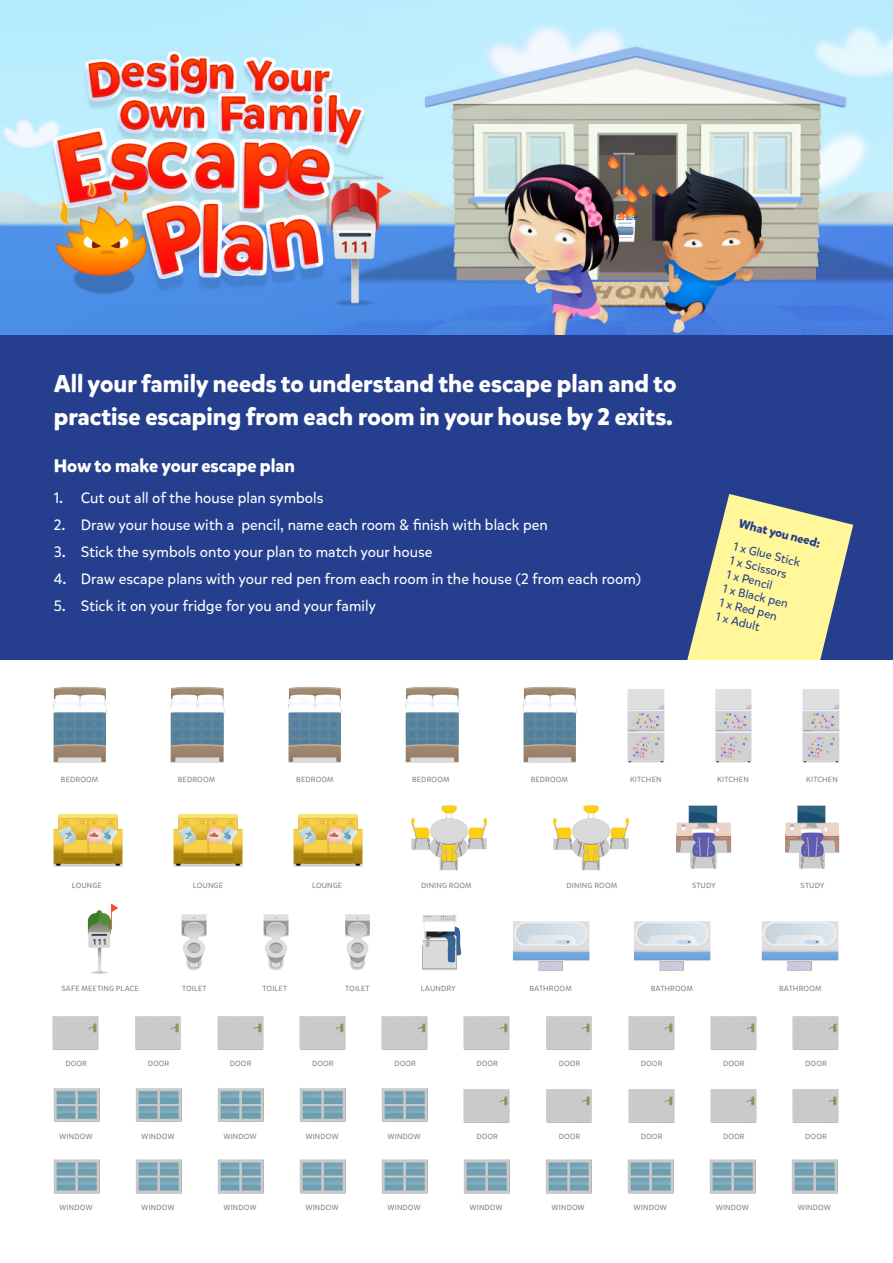
<style>
.page{position:relative;width:893px;height:1263px;background:#fff}
.page>*{position:absolute;margin:0;border:0;box-sizing:border-box;transform-origin:0 0}
.t1{font:700 24px/33px "Mikado";color:#fff}
.t2{font:700 18px "Mikado";color:#fff}
.t3{font:15px "Mikado";color:#fff}
.t4{font:12px "Mikado";color:#253f8e}
.t5{font:700 12px "Mikado";color:#253f8e}
.t6{font:7.5px "Mikado";letter-spacing:.015em;color:#808285}
</style>
<div class="page">
<img style="left:0;top:0;width:893px;height:336px">
<div style="left:0;top:336px;width:893px;height:324px;background:#253f8e"></div>
<img style="left:512px;top:921px;width:78px;height:50px">
<img style="left:633px;top:921px;width:78px;height:50px">
<img style="left:761px;top:921px;width:78px;height:50px">
<img style="left:53px;top:814px;width:70px;height:53px">
<img style="left:173px;top:814px;width:70px;height:53px">
<img style="left:293px;top:814px;width:70px;height:53px">
<img style="left:676px;top:805px;width:56px;height:64px">
<img style="left:785px;top:805px;width:55px;height:64px">
<img style="left:53px;top:686px;width:54px;height:77px">
<img style="left:170px;top:686px;width:55px;height:77px">
<img style="left:288px;top:686px;width:54px;height:77px">
<img style="left:405px;top:686px;width:55px;height:77px">
<img style="left:523px;top:686px;width:54px;height:77px">
<img style="left:627px;top:689px;width:38px;height:74px">
<img style="left:715px;top:689px;width:37px;height:74px">
<img style="left:802px;top:689px;width:38px;height:74px">
<img style="left:181px;top:914px;width:26px;height:56px">
<img style="left:345px;top:914px;width:25px;height:56px">
<img style="left:263px;top:914px;width:26px;height:56px">
<img style="left:422px;top:915px;width:40px;height:55px">
<img style="left:52px;top:1016px;width:47px;height:34px">
<img style="left:792px;top:1016px;width:47px;height:34px">
<img style="left:792px;top:1089px;width:47px;height:34px">
<img style="left:710px;top:1016px;width:47px;height:34px">
<img style="left:710px;top:1089px;width:47px;height:34px">
<img style="left:628px;top:1016px;width:47px;height:34px">
<img style="left:628px;top:1089px;width:47px;height:34px">
<div style="left:546px;top:1016px;width:46px;height:34px;background:#cacaca"></div>
<div style="left:546px;top:1089px;width:46px;height:34px;background:#cacaca"></div>
<img style="left:463px;top:1016px;width:47px;height:34px">
<img style="left:463px;top:1089px;width:47px;height:34px">
<img style="left:381px;top:1016px;width:47px;height:34px">
<img style="left:299px;top:1016px;width:47px;height:34px">
<img style="left:217px;top:1016px;width:47px;height:34px">
<div style="left:135px;top:1016px;width:46px;height:34px;background:#cacaca"></div>
<img style="left:135px;top:1159px;width:47px;height:35px">
<img style="left:135px;top:1088px;width:47px;height:34px">
<img style="left:53px;top:1159px;width:47px;height:35px">
<img style="left:53px;top:1088px;width:47px;height:34px">
<img style="left:217px;top:1159px;width:47px;height:35px">
<img style="left:217px;top:1088px;width:47px;height:34px">
<img style="left:299px;top:1159px;width:47px;height:35px">
<img style="left:299px;top:1088px;width:47px;height:34px">
<img style="left:381px;top:1159px;width:47px;height:35px">
<img style="left:381px;top:1088px;width:47px;height:34px">
<img style="left:463px;top:1159px;width:47px;height:35px">
<img style="left:545px;top:1159px;width:47px;height:35px">
<img style="left:627px;top:1159px;width:47px;height:35px">
<img style="left:709px;top:1159px;width:47px;height:35px">
<img style="left:791px;top:1159px;width:47px;height:35px">
<svg style="left:687px;top:494px;width:166px;height:166px"></svg>
<img style="left:411px;top:805px;width:76px;height:66px">
<img style="left:553px;top:805px;width:76px;height:66px">
<img style="left:87px;top:904px;width:31px;height:70px">
<p class="t1" style="left:54px;top:367px;width:624px">All your family needs to understand the escape plan and to practise escaping from each room in your house by 2 exits.</p>
<p class="t2" style="left:54px;top:455px;width:243px">How to make your escape plan</p>
<p class="t3" style="left:54px;top:489px;width:271px">1. Cut out all of the house plan symbols</p>
<p class="t3" style="left:54px;top:516px;width:496px">2. Draw your house with a pencil, name each room &amp; finish with black pen</p>
<p class="t3" style="left:54px;top:543px;width:380px">3. Stick the symbols onto your plan to match your house</p>
<p class="t3" style="left:54px;top:570px;width:589px">4. Draw escape plans with your red pen from each room in the house (2 from each room)</p>
<p class="t3" style="left:54px;top:597px;width:324px">5. Stick it on your fridge for you and your family</p>
<p class="t5" style="left:741px;top:516px;width:85px;rotate:14deg">What you need:</p>
<p class="t4" style="left:735px;top:539px;width:70px;rotate:14deg">1 x Glue Stick</p>
<p class="t4" style="left:732px;top:553px;width:60px;rotate:14deg">1 x Scissors</p>
<p class="t4" style="left:728px;top:567px;width:49px;rotate:14deg">1 x Pencil</p>
<p class="t4" style="left:725px;top:581px;width:68px;rotate:14deg">1 x Black pen</p>
<p class="t4" style="left:721px;top:595px;width:61px;rotate:14deg">1 x Red pen</p>
<p class="t4" style="left:718px;top:609px;width:46px;rotate:14deg">1 x Adult</p>
<p class="t6" style="left:61px;top:775px;width:39px">BEDROOM</p>
<p class="t6" style="left:178px;top:775px;width:39px">BEDROOM</p>
<p class="t6" style="left:296px;top:775px;width:39px">BEDROOM</p>
<p class="t6" style="left:412px;top:775px;width:39px">BEDROOM</p>
<p class="t6" style="left:531px;top:775px;width:39px">BEDROOM</p>
<p class="t6" style="left:630px;top:775px;width:33px">KITCHEN</p>
<p class="t6" style="left:717px;top:775px;width:33px">KITCHEN</p>
<p class="t6" style="left:806px;top:775px;width:33px">KITCHEN</p>
<p class="t6" style="left:72px;top:880px;width:32px">LOUNGE</p>
<p class="t6" style="left:193px;top:881px;width:32px">LOUNGE</p>
<p class="t6" style="left:312px;top:881px;width:32px">LOUNGE</p>
<p class="t6" style="left:421px;top:881px;width:52px">DINING ROOM</p>
<p class="t6" style="left:567px;top:881px;width:52px">DINING ROOM</p>
<p class="t6" style="left:692px;top:881px;width:25px">STUDY</p>
<p class="t6" style="left:801px;top:881px;width:25px">STUDY</p>
<p class="t6" style="left:62px;top:984px;width:79px">SAFE MEETING PLACE</p>
<p class="t6" style="left:182px;top:984px;width:26px">TOILET</p>
<p class="t6" style="left:263px;top:984px;width:26px">TOILET</p>
<p class="t6" style="left:345px;top:984px;width:26px">TOILET</p>
<p class="t6" style="left:421px;top:984px;width:36px">LAUNDRY</p>
<p class="t6" style="left:529px;top:984px;width:44px">BATHROOM</p>
<p class="t6" style="left:651px;top:984px;width:44px">BATHROOM</p>
<p class="t6" style="left:779px;top:984px;width:44px">BATHROOM</p>
<p class="t6" style="left:65px;top:1058px;width:23px">DOOR</p>
<p class="t6" style="left:148px;top:1058px;width:23px">DOOR</p>
<p class="t6" style="left:476px;top:1058px;width:23px">DOOR</p>
<p class="t6" style="left:230px;top:1058px;width:23px">DOOR</p>
<p class="t6" style="left:559px;top:1058px;width:23px">DOOR</p>
<p class="t6" style="left:312px;top:1058px;width:23px">DOOR</p>
<p class="t6" style="left:641px;top:1058px;width:23px">DOOR</p>
<p class="t6" style="left:394px;top:1058px;width:23px">DOOR</p>
<p class="t6" style="left:723px;top:1058px;width:23px">DOOR</p>
<p class="t6" style="left:805px;top:1058px;width:23px">DOOR</p>
<p class="t6" style="left:59px;top:1131px;width:35px">WINDOW</p>
<p class="t6" style="left:59px;top:1203px;width:35px">WINDOW</p>
<p class="t6" style="left:141px;top:1131px;width:35px">WINDOW</p>
<p class="t6" style="left:223px;top:1131px;width:35px">WINDOW</p>
<p class="t6" style="left:305px;top:1131px;width:35px">WINDOW</p>
<p class="t6" style="left:387px;top:1131px;width:35px">WINDOW</p>
<p class="t6" style="left:476px;top:1131px;width:23px">DOOR</p>
<p class="t6" style="left:559px;top:1131px;width:23px">DOOR</p>
<p class="t6" style="left:641px;top:1131px;width:23px">DOOR</p>
<p class="t6" style="left:723px;top:1131px;width:23px">DOOR</p>
<p class="t6" style="left:805px;top:1131px;width:23px">DOOR</p>
<p class="t6" style="left:141px;top:1203px;width:35px">WINDOW</p>
<p class="t6" style="left:469px;top:1203px;width:35px">WINDOW</p>
<p class="t6" style="left:223px;top:1203px;width:35px">WINDOW</p>
<p class="t6" style="left:551px;top:1203px;width:35px">WINDOW</p>
<p class="t6" style="left:305px;top:1203px;width:35px">WINDOW</p>
<p class="t6" style="left:634px;top:1203px;width:35px">WINDOW</p>
<p class="t6" style="left:387px;top:1203px;width:35px">WINDOW</p>
<p class="t6" style="left:716px;top:1203px;width:35px">WINDOW</p>
<p class="t6" style="left:798px;top:1203px;width:35px">WINDOW</p>
</div>
